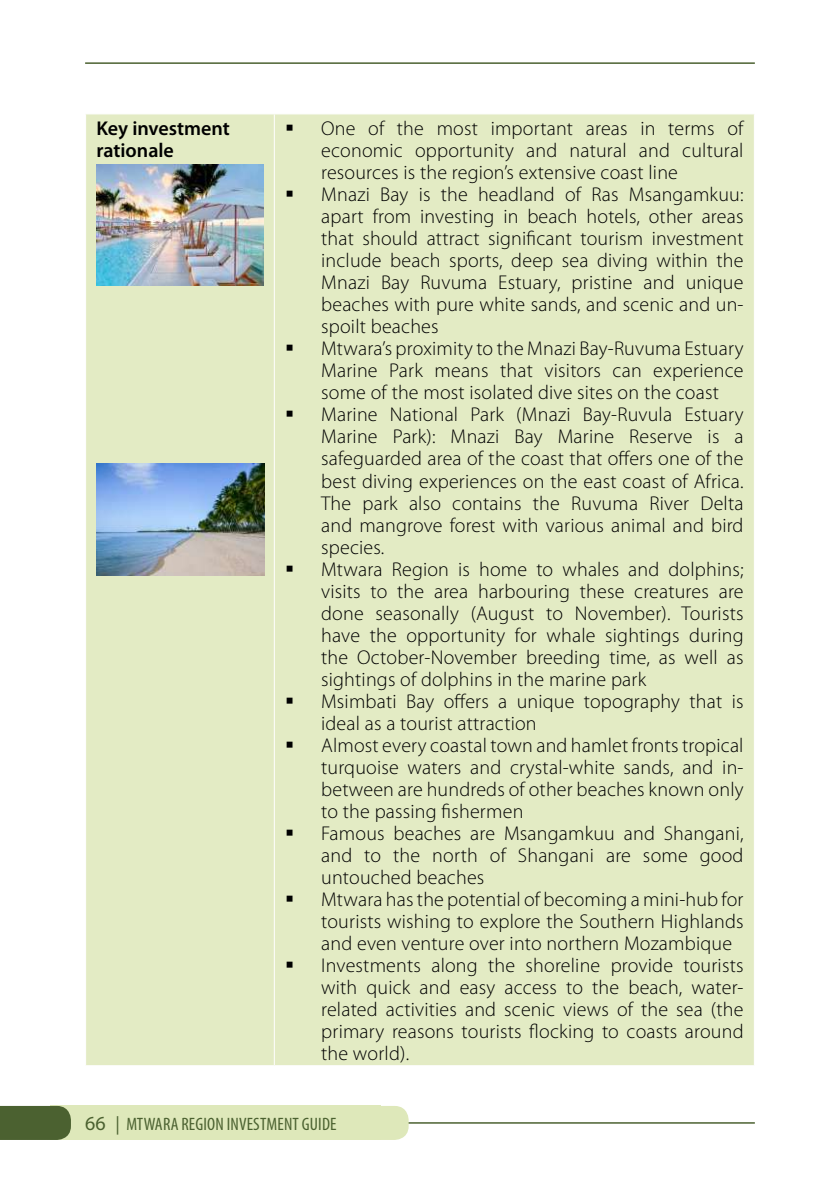
<style>
.page{position:relative;width:840px;height:1191px;background:#fff}
.page>*{position:absolute;margin:0;border:0;box-sizing:border-box;transform-origin:0 0}
.t1{font:300 20px/22px "Myriad Pro";letter-spacing:.01em;color:#000;text-align:justify}
.t2{font:600 20px/22px "Myriad Pro";color:#000}
.t3{font:condensed 18px "Myriad Pro";letter-spacing:.01em;color:#4b6130}
.s1{font-stretch:normal;font-size:20px}
.s2{font-stretch:normal;font-size:18.4px}
</style>
<div class="page">
<hr style="left:85px;top:1122px;width:669px;height:1px;background:#4b6130">
<div style="left:50px;top:1106px;width:330px;height:34px;background:#dee8ba"></div>
<div style="left:342px;top:1106px;width:66px;height:34px;background:#dee8ba;border-radius:14px"></div>
<hr style="left:85px;top:62px;width:669px;height:2px;background:#4b6130">
<div style="left:0;top:1106px;width:71px;height:34px;background:#4b6130"></div>
<div style="left:86px;top:114px;width:667px;height:951px;background:#e3ebc4"></div>
<hr style="left:274px;top:114px;width:1px;height:951px;background:#fff">
<img style="left:96px;top:165px;width:168px;height:121px">
<img style="left:96px;top:464px;width:168px;height:111px">
<p class="t2" style="left:96px;top:118px;width:135px">Key investment rationale</p>
<p class="t1" style="left:321px;top:118px;width:423px;text-indent:-36px">▪ One of the most important areas in terms of economic opportunity and natural and cultural resources is the region’s extensive coast line</p>
<p class="t1" style="left:321px;top:184px;width:423px;text-indent:-36px">▪ Mnazi Bay is the headland of Ras Msangamkuu: apart from investing in beach hotels, other areas that should attract significant tourism investment include beach sports, deep sea diving within the Mnazi Bay Ruvuma Estuary, pristine and unique beaches with pure white sands, and scenic and un&shy;spoilt beaches</p>
<p class="t1" style="left:321px;top:338px;width:423px;text-indent:-36px">▪ Mtwara’s proximity to the Mnazi Bay-Ruvuma Estuary Marine Park means that visitors can experience some of the most isolated dive sites on the coast</p>
<p class="t1" style="left:321px;top:404px;width:423px;text-indent:-36px">▪ Marine National Park (Mnazi Bay-Ruvula Estuary Marine Park): Mnazi Bay Marine Reserve is a safeguarded area of the coast that offers one of the best diving experiences on the east coast of Africa.<br>The park also contains the Ruvuma River Delta and mangrove forest with various animal and bird species.</p>
<p class="t1" style="left:321px;top:558px;width:423px;text-indent:-36px">▪ Mtwara Region is home to whales and dolphins; visits to the area harbouring these creatures are done seasonally (August to November). Tourists have the opportunity for whale sightings during the October-November breeding time, as well as sightings of dolphins in the marine park</p>
<p class="t1" style="left:321px;top:690px;width:423px;text-indent:-36px">▪ Msimbati Bay offers a unique topography that is ideal as a tourist attraction</p>
<p class="t1" style="left:321px;top:734px;width:423px;text-indent:-36px">▪ Almost every coastal town and hamlet fronts tropical turquoise waters and crystal-white sands, and in&shy;between are hundreds of other beaches known only to the passing fishermen</p>
<p class="t1" style="left:321px;top:822px;width:423px;text-indent:-36px">▪ Famous beaches are Msangamkuu and Shangani, and to the north of Shangani are some good untouched beaches</p>
<p class="t1" style="left:321px;top:888px;width:423px;text-indent:-36px">▪ Mtwara has the potential of becoming a mini-hub for tourists wishing to explore the Southern Highlands and even venture over into northern Mozambique</p>
<p class="t1" style="left:321px;top:954px;width:423px;text-indent:-36px">▪ Investments along the shoreline provide tourists with quick and easy access to the beach, water&shy;related activities and scenic views of the sea (the primary reasons tourists flocking to coasts around the world).</p>
<p class="t3" style="left:85px;top:1114px;width:253px"><span class="s1">66</span> <span class="s2">|</span> MTWARA REGION INVESTMENT GUIDE</p>
</div>
